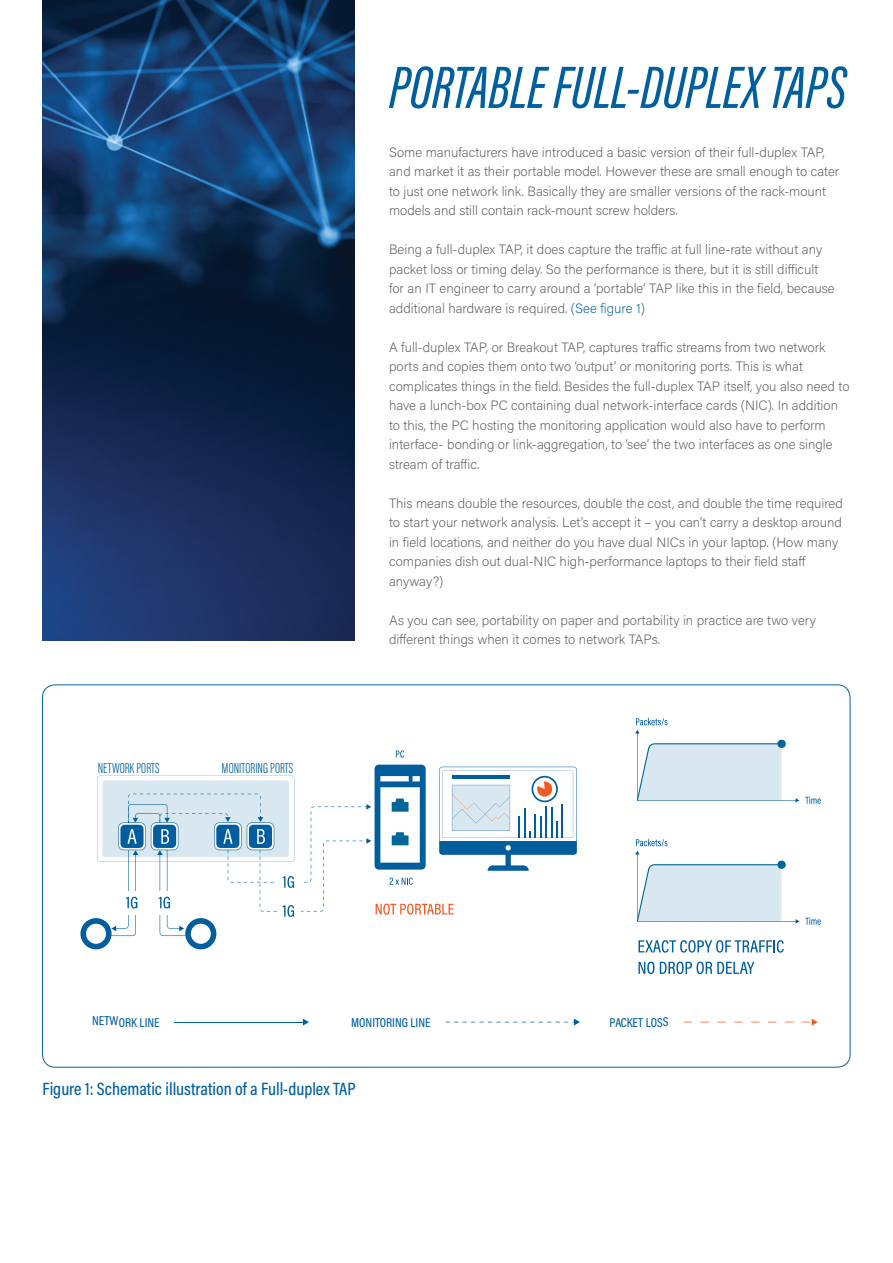
<style>
.page{position:relative;width:893px;height:1263px;background:#fff}
.page>*{position:absolute;margin:0;border:0;box-sizing:border-box;transform-origin:0 0}
.t1{font:italic 500 61.5px "Acumin Pro Extra Cond";color:#005f9f}
.t2{font:500 18px "Acumin Pro Cond";color:#005f9f}
.t3{font:300 14.85px "Acumin Pro Extra Cond";letter-spacing:.005em;color:#005f9f}
.t4{font:200 13.5px/19.5px "Acumin Pro";color:#58595b}
.t5{font:500 13.05px "Acumin Pro Cond";color:#015f9e}
.s1{color:#005f9f}
</style>
<div class="page">
<svg style="left:802px;top:1019px;width:16px;height:7px"></svg>
<hr style="left:175px;top:1022px;width:129px;height:1px;background:#015f9e">
<svg style="left:303px;top:1018px;width:6px;height:7px"></svg>
<svg style="left:446px;top:1018px;width:134px;height:7px"></svg>
<svg style="left:638px;top:940px;width:146px;height:13px"></svg>
<svg style="left:638px;top:961px;width:16px;height:13px"></svg>
<svg style="left:660px;top:961px;width:94px;height:13px"></svg>
<svg style="left:805px;top:917px;width:16px;height:8px"></svg>
<svg style="left:635px;top:839px;width:164px;height:84px"></svg>
<div style="left:777px;top:860px;width:9px;height:9px;background:#069;border-radius:50%"></div>
<svg style="left:805px;top:796px;width:16px;height:8px"></svg>
<svg style="left:635px;top:718px;width:164px;height:85px"></svg>
<div style="left:777px;top:740px;width:9px;height:8px;background:#069;border-radius:50%"></div>
<svg style="left:396px;top:750px;width:8px;height:8px"></svg>
<svg style="left:80px;top:767px;width:497px;height:182px"></svg>
<img style="left:43px;top:0;width:311px;height:640px">
<h1 class="t1" style="left:389px;top:50px;width:459px">PORTABLE FULL-DUPLEX TAPS</h1>
<p class="t3" style="left:98px;top:759px;width:63px">NETWORK PORTS</p>
<p class="t3" style="left:222px;top:759px;width:73px">MONITORING PORTS</p>
<p class="t4" style="left:389px;top:142px;width:452px">Some manufacturers have introduced a basic version of their full-duplex TAP, and market it as their portable model. However these are small enough to cater to just one network link. Basically they are smaller versions of the rack-mount models and still contain rack-mount screw holders.</p>
<p class="t4" style="left:389px;top:239px;width:447px">Being a full-duplex TAP, it does capture the traffic at full line-rate without any packet loss or timing delay. So the performance is there, but it is still difficult for an IT engineer to carry around a ‘portable’ TAP like this in the field, because additional hardware is required. <span class="s1">(See figure 1)</span></p>
<p class="t4" style="left:389px;top:337px;width:462px">A full-duplex TAP, or Breakout TAP, captures traffic streams from two network ports and copies them onto two ‘output’ or monitoring ports. This is what complicates things in the field. Besides the full-duplex TAP itself, you also need to have a lunch-box PC containing dual network-interface cards (NIC). In addition to this, the PC hosting the monitoring application would also have to perform interface- bonding or link-aggregation, to ‘see’ the two interfaces as one single stream of traffic.</p>
<p class="t4" style="left:389px;top:493px;width:455px">This means double the resources, double the cost, and double the time required to start your network analysis. Let’s accept it – you can’t carry a desktop around in field locations, and neither do you have dual NICs in your laptop. (How many companies dish out dual-NIC high-performance laptops to their field staff anyway?)</p>
<p class="t4" style="left:389px;top:610px;width:428px">As you can see, portability on paper and portability in practice are two very different things when it comes to network TAPs.</p>
<p class="t5" style="left:92px;top:1013px;width:69px">NETWORK LINE</p>
<p class="t5" style="left:351px;top:1013px;width:81px">MONITORING LINE</p>
<p class="t5" style="left:610px;top:1013px;width:60px">PACKET LOSS</p>
<h2 class="t2" style="left:43px;top:1077px;width:315px">Figure 1: Schematic illustration of a Full-duplex TAP</h2>
</div>
